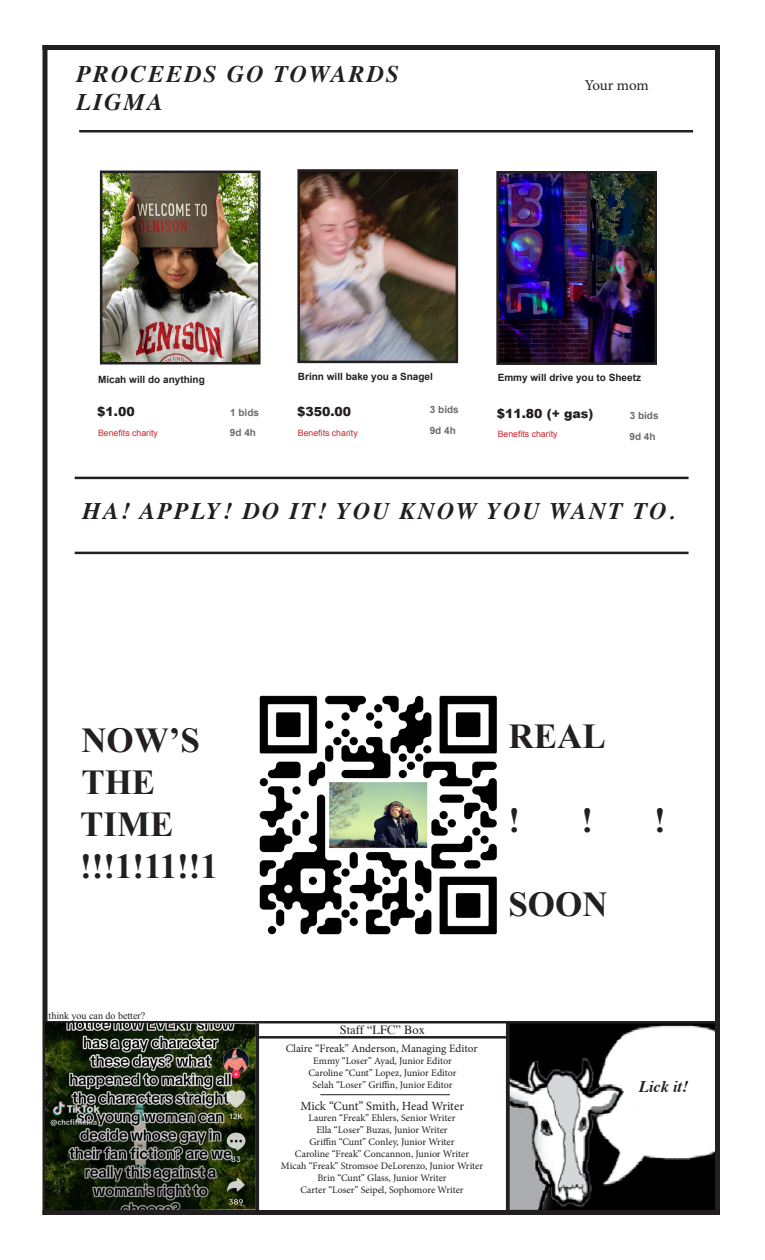
<style>
.page{position:relative;width:765px;height:1260px;background:#fff}
.page>*{position:absolute;margin:0;border:0;box-sizing:border-box;transform-origin:0 0}
.t1{font:700 35px/42px "Times New Roman";color:#231f20}
.t2{font:italic 700 23.75px/28.5px "Times";letter-spacing:.09em;color:#231f20}
.t3{font:italic 700 16.25px "Times";color:#231f20}
.t4{font:15px "Minion Pro";letter-spacing:-.01em;color:#231f20}
.t5{font:12.5px "Minion Pro";letter-spacing:-.005em;color:#231f20}
.t6{font:900 12.5px "Arial";color:#231f20}
.t7{font:12.5px "Times";color:#231f20}
.t8{font:11.25px "Minion Pro";letter-spacing:-.005em;color:#231f20}
.t9{font:10px "Minion Pro";color:#231f20}
.t10{font:700 10px "Arial";color:#231f20}
.t11{font:700 10px "Arial";color:#6b6b6e}
.t12{font:10px "Times New Roman";color:#231f20}
.t13{font:8.75px "Arial";color:#d1232a}
</style>
<div class="page">
<img style="left:510px;top:1024px;width:205px;height:186px">
<div style="left:715px;top:45px;width:5px;height:1170px;background:#231f20"></div>
<div style="left:42px;top:45px;width:678px;height:5px;background:#231f20"></div>
<hr style="left:46px;top:1021px;width:670px;height:3px;background:#231f20">
<svg style="left:506px;top:1024px;width:4px;height:186px"></svg>
<hr style="left:255px;top:1024px;width:4px;height:188px;background:#231f20">
<hr style="left:320px;top:1094px;width:130px;height:1px;background:#231f20">
<hr style="left:259px;top:1036px;width:248px;height:3px;background:#231f20">
<hr style="left:79px;top:130px;width:614px;height:2px;background:#231f20">
<div style="left:42px;top:45px;width:6px;height:1170px;background:#231f20"></div>
<div style="left:42px;top:1210px;width:678px;height:5px;background:#231f20"></div>
<img style="left:259px;top:695px;width:238px;height:240px">
<hr style="left:75px;top:552px;width:614px;height:2px;background:#231f20">
<hr style="left:75px;top:477px;width:614px;height:2px;background:#231f20">
<img style="left:45px;top:1022px;width:211px;height:189px">
<img style="left:103px;top:174px;width:155px;height:187px">
<div style="left:100px;top:171px;width:161px;height:193px;border:2px solid #231f20"></div>
<img style="left:300px;top:172px;width:155px;height:188px">
<div style="left:297px;top:169px;width:161px;height:194px;border:2px solid #231f20"></div>
<img style="left:499px;top:174px;width:155px;height:188px">
<div style="left:496px;top:171px;width:161px;height:194px;border:2px solid #231f20"></div>
<p class="t2" style="left:77px;top:57px;width:324px">PROCEEDS GO TOWARDS<br>LIGMA</p>
<p class="t4" style="left:585px;top:75px;width:66px">Your mom</p>
<p class="t10" style="left:98px;top:372px;width:108px">Micah will do anything</p>
<p class="t6" style="left:97px;top:402px;width:39px">$1.00</p>
<p class="t13" style="left:98px;top:427px;width:61px">Benefits charity</p>
<p class="t11" style="left:230px;top:405px;width:30px">1 bids</p>
<p class="t11" style="left:230px;top:426px;width:28px">9d 4h</p>
<p class="t10" style="left:298px;top:370px;width:137px">Brinn will bake you a Snagel</p>
<p class="t6" style="left:297px;top:403px;width:56px">$350.00</p>
<p class="t13" style="left:298px;top:428px;width:61px">Benefits charity</p>
<p class="t11" style="left:430px;top:403px;width:30px">3 bids</p>
<p class="t11" style="left:430px;top:423px;width:28px">9d 4h</p>
<p class="t10" style="left:498px;top:371px;width:145px">Emmy will drive you to Sheetz</p>
<p class="t6" style="left:497px;top:404px;width:98px">$11.80 (+ gas)</p>
<p class="t13" style="left:498px;top:429px;width:61px">Benefits charity</p>
<p class="t11" style="left:630px;top:409px;width:30px">3 bids</p>
<p class="t11" style="left:630px;top:430px;width:28px">9d 4h</p>
<p class="t2" style="left:82px;top:495px;width:594px">HA! APPLY! DO IT! YOU KNOW YOU WANT TO.</p>
<p class="t1" style="left:80px;top:719px;width:140px">NOW’S<br>THE<br>TIME !!!1!11!!1</p>
<p class="t1" style="left:508px;top:715px;width:99px">REAL</p>
<p class="t1" style="left:508px;top:799px;width:13px">!</p>
<p class="t1" style="left:581px;top:799px;width:13px">!</p>
<p class="t1" style="left:654px;top:799px;width:13px">!</p>
<p class="t12" style="left:49px;top:1008px;width:98px">think you can do better?</p>
<p class="t1" style="left:508px;top:883px;width:101px">SOON</p>
<p class="t7" style="left:340px;top:1018px;width:87px">Staff “LFC” Box</p>
<p class="t8" style="left:286px;top:1041px;width:193px">Claire “Freak” Anderson, Managing Editor</p>
<p class="t9" style="left:313px;top:1054px;width:140px">Emmy “Loser” Ayad, Junior Editor</p>
<p class="t9" style="left:308px;top:1066px;width:150px">Caroline “Cunt” Lopez, Junior Editor</p>
<p class="t9" style="left:312px;top:1078px;width:142px">Selah “Loser” Griffin, Junior Editor</p>
<p class="t5" style="left:300px;top:1097px;width:165px">Mick “Cunt” Smith, Head Writer</p>
<p class="t9" style="left:309px;top:1112px;width:148px">Lauren “Freak” Ehlers, Senior Writer</p>
<p class="t9" style="left:316px;top:1124px;width:133px">Ella “Loser” Buzas, Junior Writer</p>
<p class="t9" style="left:310px;top:1136px;width:147px">Griffin “Cunt” Conley, Junior Writer</p>
<p class="t9" style="left:295px;top:1148px;width:176px">Caroline “Freak” Concannon, Junior Writer</p>
<p class="t9" style="left:281px;top:1160px;width:204px">Micah “Freak” Stromsoe DeLorenzo, Junior Writer</p>
<p class="t9" style="left:317px;top:1172px;width:131px">Brin “Cunt” Glass, Junior Writer</p>
<p class="t9" style="left:300px;top:1184px;width:165px">Carter “Loser” Seipel, Sophomore Writer</p>
<p class="t3" style="left:639px;top:1071px;width:51px">Lick it!</p>
</div>
